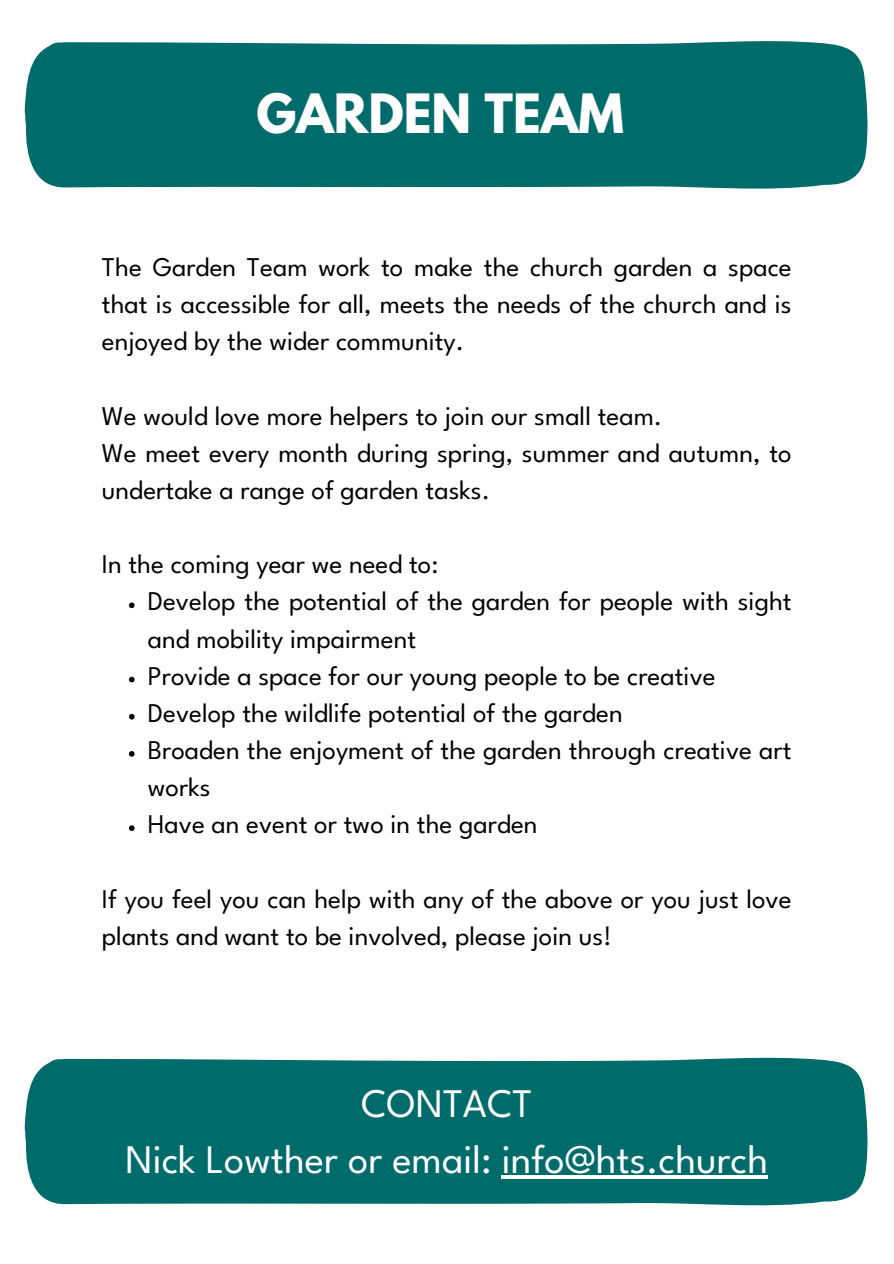
<style>
.page{position:relative;width:894px;height:1264px;background:#fff}
.page>*{position:absolute;margin:0;border:0;box-sizing:border-box;transform-origin:0 0}
.t1{font:700 48px "League Spartan";color:#fff}
.t2{font:40.5px "League Spartan";color:#fff}
.t3{font:27px/37.2px "League Spartan";color:#000}
</style>
<div class="page">
<div style="left:25px;top:41px;width:843px;height:148px;background:#006b6b"></div>
<div style="left:25px;top:1057px;width:843px;height:149px;background:#006b6b"></div>
<hr style="left:501px;top:1175px;width:266px;height:3px;background:#fff">
<svg style="left:129px;top:602px;width:5px;height:6px"></svg>
<svg style="left:129px;top:676px;width:5px;height:6px"></svg>
<svg style="left:129px;top:714px;width:5px;height:5px"></svg>
<svg style="left:129px;top:751px;width:5px;height:5px"></svg>
<svg style="left:129px;top:825px;width:5px;height:6px"></svg>
<p class="t1" style="left:256px;top:89px;width:369px">GARDEN TEAM</p>
<p class="t3" style="left:102px;top:251px;width:691px;text-align:justify">The Garden Team work to make the church garden a space that is accessible for all, meets the needs of the church and is enjoyed by the wider community.</p>
<p class="t3" style="left:102px;top:399px;width:561px">We would love more helpers to join our small team.</p>
<p class="t3" style="left:102px;top:436px;width:691px">We meet every month during spring, summer and autumn, to undertake a range of garden tasks.</p>
<p class="t3" style="left:102px;top:548px;width:338px">In the coming year we need to:</p>
<p class="t3" style="left:148px;top:585px;width:645px">Develop the potential of the garden for people with sight and mobility impairment</p>
<p class="t3" style="left:148px;top:659px;width:569px">Provide a space for our young people to be creative</p>
<p class="t3" style="left:148px;top:696px;width:476px">Develop the wildlife potential of the garden</p>
<p class="t3" style="left:148px;top:733px;width:645px">Broaden the enjoyment of the garden through creative art works</p>
<p class="t3" style="left:148px;top:808px;width:391px">Have an event or two in the garden</p>
<p class="t3" style="left:102px;top:882px;width:691px">If you feel you can help with any of the above or you just love plants and want to be involved, please join us!</p>
<p class="t2" style="left:361px;top:1088px;width:173px">CONTACT</p>
<p class="t2" style="left:125px;top:1144px;width:644px">Nick Lowther or email: info@hts.church</p>
</div>
